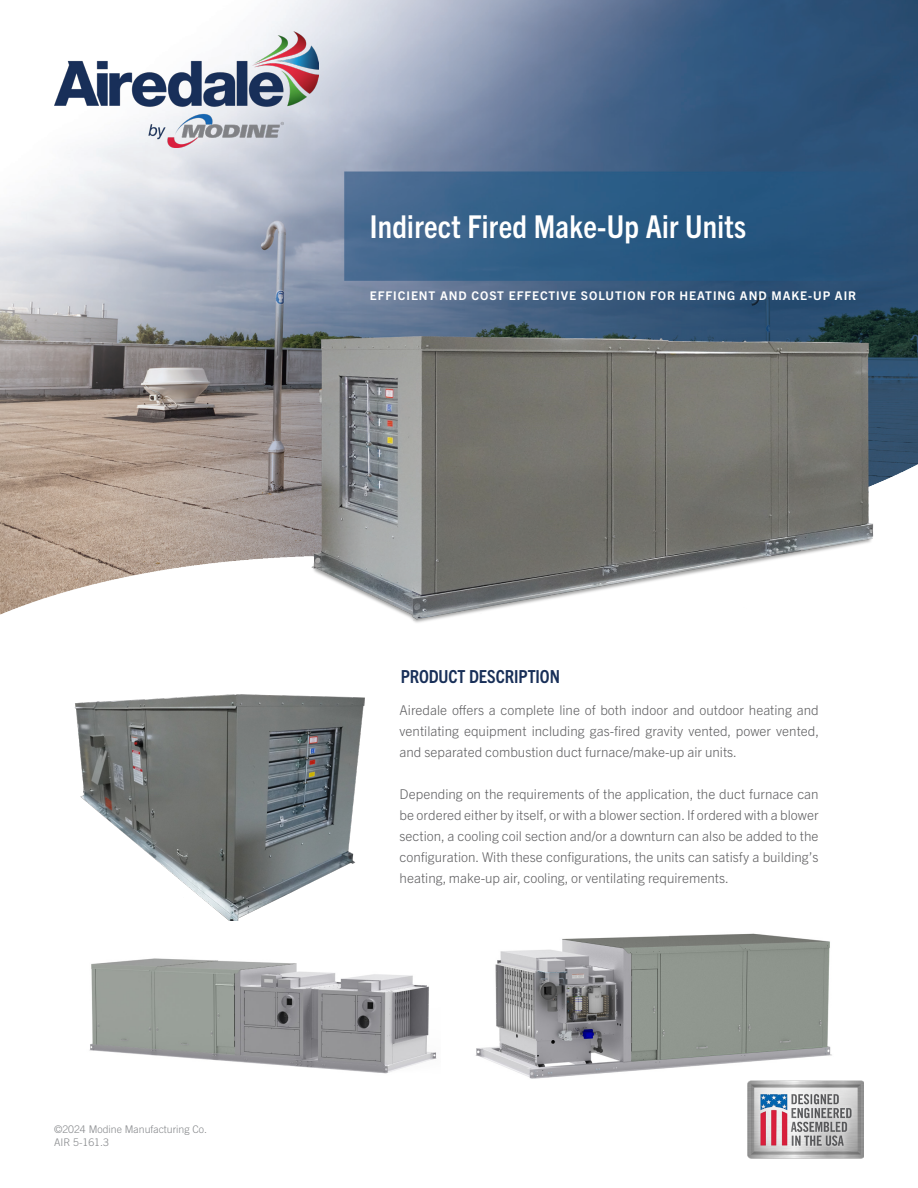
<style>
.page{position:relative;width:918px;height:1188px;background:#fff}
.page>*{position:absolute;margin:0;border:0;box-sizing:border-box;transform-origin:0 0}
.t1{font:700 condensed 31.5px "Trade Gothic Next LT Pro";letter-spacing:.01em;color:#fff}
.Headings{font:700 condensed 18px "Trade Gothic Next LT Pro";letter-spacing:-.005em;color:#182f58}
.t2{font:300 13.5px/21px "Trade Gothic Next LT Pro";color:#5f5f61;text-align:justify}
.t3{font:700 12px "Trade Gothic Next LT Pro";letter-spacing:.08em;color:#fff}
.t4{font:300 10.5px "Trade Gothic LT Std";color:#86888b}
</style>
<div class="page">
<img style="left:475px;top:933px;width:357px;height:151px">
<img style="left:0;top:0;width:918px;height:623px">
<img style="left:54px;top:31px;width:265px;height:116px">
<img style="left:748px;top:1080px;width:116px;height:78px">
<img style="left:89px;top:958px;width:348px;height:116px">
<img style="left:74px;top:694px;width:291px;height:227px">
<p class="t4" style="left:54px;top:1123px;width:155px">©2024 Modine Manufacturing Co.</p>
<p class="t4" style="left:54px;top:1136px;width:56px">AIR 5-161.3</p>
<p class="t1" style="left:370px;top:205px;width:378px">Indirect Fired Make-Up Air Units</p>
<p class="t3" style="left:370px;top:287px;width:488px">EFFICIENT AND COST EFFECTIVE SOLUTION FOR HEATING AND MAKE-UP AIR</p>
<p class="Headings" style="left:401px;top:664px;width:161px">PRODUCT DESCRIPTION</p>
<p class="t2" style="left:400px;top:698px;width:421px">Airedale offers a complete line of both indoor and outdoor heating and ventilating equipment including gas-fired gravity vented, power vented, and separated combustion duct furnace/make-up air units.</p>
<p class="t2" style="left:400px;top:782px;width:421px">Depending on the requirements of the application, the duct furnace can be ordered either by itself, or with a blower section. If ordered with a blower section, a cooling coil section and/or a downturn can also be added to the configuration. With these configurations, the units can satisfy a building’s heating, make-up air, cooling, or ventilating requirements.</p>
</div>
